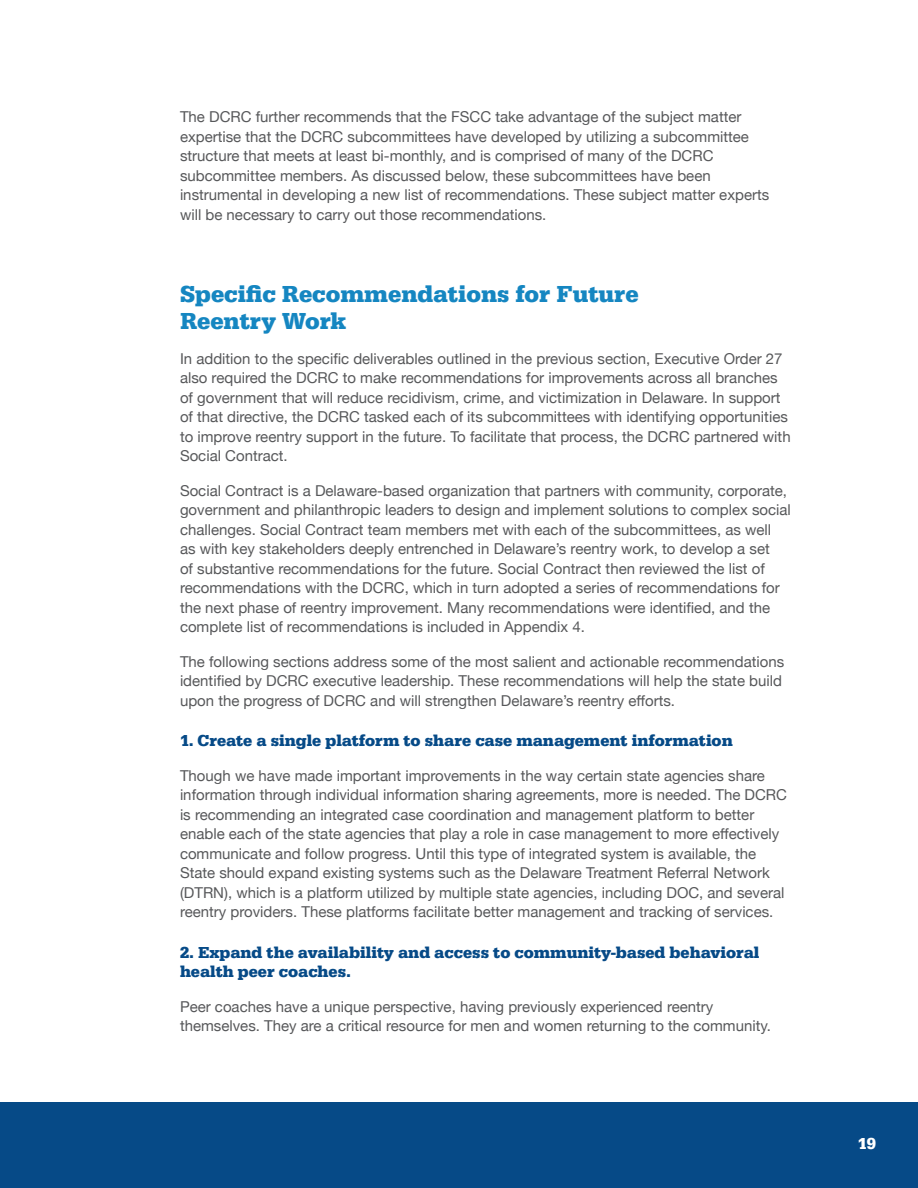
<style>
.page{position:relative;width:918px;height:1188px;background:#fff}
.page>*{position:absolute;margin:0;border:0;box-sizing:border-box;transform-origin:0 0}
.t1{font:700 24px/27px "Serifa";color:#1586c1}
.t2{font:700 16.5px/19.5px "Serifa";color:#064a87}
.t3{font:700 16.5px "Serifa";color:#fff}
.t4{font:15px/19.5px "Helvetica Neue";color:#57585a}
</style>
<div class="page">
<div style="left:0;top:1102px;width:918px;height:86px;background:#064a87"></div>
<p class="t4" style="left:180px;top:108px;width:591px">The DCRC further recommends that the FSCC take advantage of the subject matter expertise that the DCRC subcommittees have developed by utilizing a subcommittee structure that meets at least bi-monthly, and is comprised of many of the DCRC subcommittee members. As discussed below, these subcommittees have been instrumental in developing a new list of recommendations. These subject matter experts will be necessary to carry out those recommendations.</p>
<h1 class="t1" style="left:180px;top:281px;width:460px">Specific Recommendations for Future<br>Reentry Work</h1>
<p class="t4" style="left:180px;top:350px;width:612px">In addition to the specific deliverables outlined in the previous section, Executive Order 27 also required the DCRC to make recommendations for improvements across all branches of government that will reduce recidivism, crime, and victimization in Delaware. In support of that directive, the DCRC tasked each of its subcommittees with identifying opportunities to improve reentry support in the future. To facilitate that process, the DCRC partnered with Social Contract.</p>
<p class="t4" style="left:180px;top:482px;width:612px">Social Contract is a Delaware-based organization that partners with community, corporate, government and philanthropic leaders to design and implement solutions to complex social challenges. Social Contract team members met with each of the subcommittees, as well<br>as with key stakeholders deeply entrenched in Delaware’s reentry work, to develop a set<br>of substantive recommendations for the future. Social Contract then reviewed the list of recommendations with the DCRC, which in turn adopted a series of recommendations for the next phase of reentry improvement. Many recommendations were identified, and the complete list of recommendations is included in Appendix 4.</p>
<p class="t4" style="left:180px;top:653px;width:606px">The following sections address some of the most salient and actionable recommendations identified by DCRC executive leadership. These recommendations will help the state build upon the progress of DCRC and will strengthen Delaware’s reentry efforts.</p>
<p class="t2" style="left:180px;top:731px;width:554px">1. Create a single platform to share case management information</p>
<p class="t4" style="left:180px;top:767px;width:609px">Though we have made important improvements in the way certain state agencies share information through individual information sharing agreements, more is needed. The DCRC is recommending an integrated case coordination and management platform to better enable each of the state agencies that play a role in case management to more effectively communicate and follow progress. Until this type of integrated system is available, the State should expand existing systems such as the Delaware Treatment Referral Network (DTRN), which is a platform utilized by multiple state agencies, including DOC, and several reentry providers. These platforms facilitate better management and tracking of services.</p>
<p class="t2" style="left:180px;top:943px;width:581px">2. Expand the availability and access to community-based behavioral health peer coaches.</p>
<p class="t4" style="left:180px;top:998px;width:592px">Peer coaches have a unique perspective, having previously experienced reentry themselves. They are a critical resource for men and women returning to the community.</p>
<p class="t3" style="left:858px;top:1134px;width:20px">19</p>
</div>
